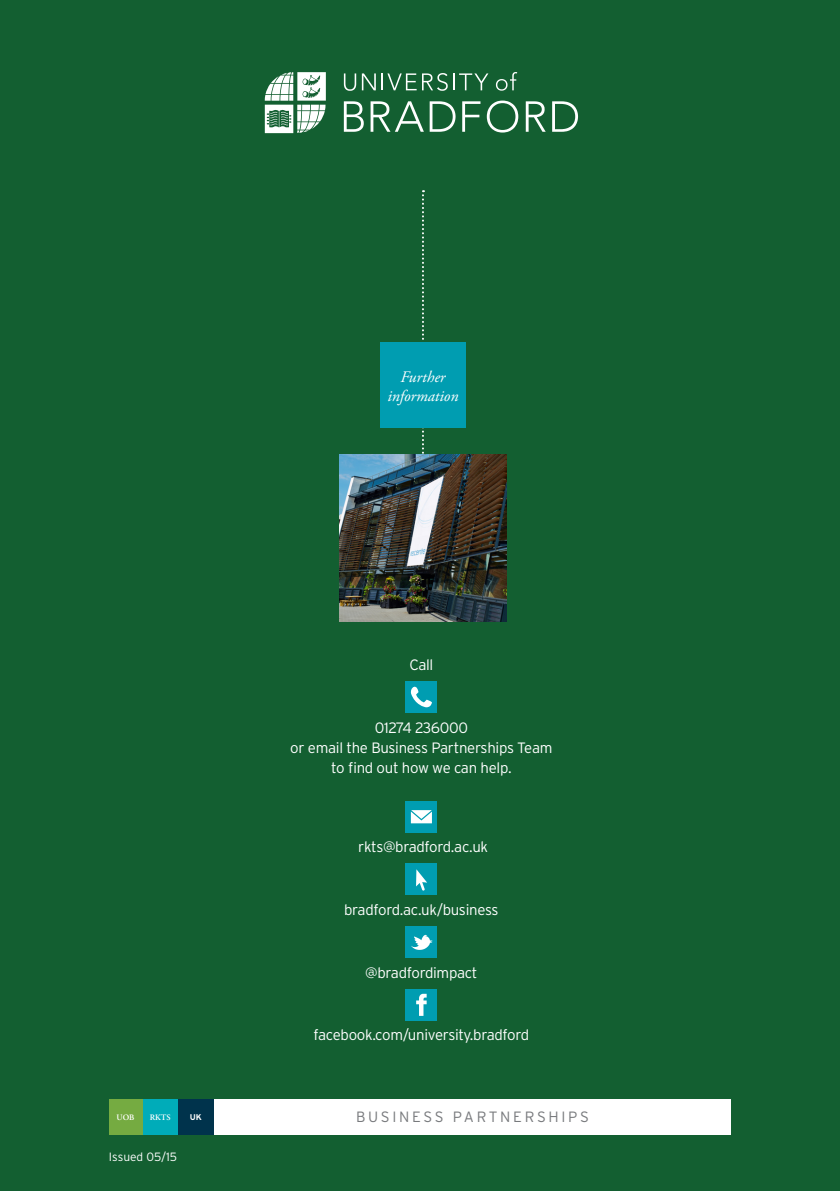
<style>
.page{position:relative;width:840px;height:1191px;background:#fff}
.page>*{position:absolute;margin:0;border:0;box-sizing:border-box;transform-origin:0 0}
.t1{font:italic 16px/19.2px "Adobe Garamond Pro";color:#fff;text-align:center}
.t2{font:300 15px/20px "Interstate";letter-spacing:-.02em;color:#fff;text-align:center}
.t3{font:300 15px "Interstate";letter-spacing:.18em;color:#787a7d}
.t4{font:300 12px "Interstate";color:#fff}
.t5{font:600 8.2px "Adobe Garamond Pro";color:#fff}
.t6{font:700 8.2px "Interstate";color:#fff}
</style>
<div class="page">
<div style="left:0;top:0;width:839px;height:1191px;background:#135f31"></div>
<svg style="left:264px;top:72px;width:61px;height:61px"></svg>
<svg style="left:344px;top:73px;width:31px;height:18px"></svg>
<svg style="left:381px;top:73px;width:35px;height:17px"></svg>
<svg style="left:422px;top:73px;width:25px;height:18px"></svg>
<svg style="left:453px;top:73px;width:35px;height:17px"></svg>
<svg style="left:495px;top:72px;width:22px;height:19px"></svg>
<svg style="left:343px;top:101px;width:20px;height:31px"></svg>
<svg style="left:370px;top:101px;width:53px;height:31px"></svg>
<svg style="left:429px;top:101px;width:26px;height:31px"></svg>
<svg style="left:462px;top:101px;width:18px;height:31px"></svg>
<svg style="left:486px;top:101px;width:32px;height:32px"></svg>
<svg style="left:525px;top:101px;width:20px;height:31px"></svg>
<svg style="left:552px;top:101px;width:25px;height:31px"></svg>
<div style="left:405px;top:681px;width:32px;height:31px;background:#009db1"></div>
<svg style="left:410px;top:686px;width:21px;height:21px"></svg>
<div style="left:405px;top:801px;width:32px;height:31px;background:#009db1"></div>
<svg style="left:410px;top:810px;width:21px;height:13px"></svg>
<div style="left:405px;top:864px;width:32px;height:31px;background:#009db1"></div>
<svg style="left:416px;top:869px;width:11px;height:21px"></svg>
<div style="left:405px;top:926px;width:32px;height:31px;background:#009db1"></div>
<svg style="left:411px;top:934px;width:21px;height:16px"></svg>
<div style="left:405px;top:989px;width:32px;height:31px;background:#009db1"></div>
<svg style="left:416px;top:993px;width:10px;height:23px"></svg>
<div style="left:213px;top:1099px;width:518px;height:35px;background:#fff"></div>
<div style="left:142px;top:1099px;width:36px;height:35px;background:#00acb9"></div>
<div style="left:178px;top:1099px;width:35px;height:35px;background:#00334c"></div>
<div style="left:109px;top:1099px;width:33px;height:35px;background:#75ab41"></div>
<svg style="left:422px;top:190px;width:2px;height:265px"></svg>
<img style="left:339px;top:455px;width:167px;height:166px">
<div style="left:380px;top:342px;width:85px;height:86px;background:#009db1"></div>
<p class="t1" style="left:387px;top:367px;width:72px">Further information</p>
<p class="t2" style="left:409px;top:654px;width:25px">Call</p>
<p class="t2" style="left:290px;top:717px;width:263px">01274 236000<br>or email the Business Partnerships Team to find out how we can help.</p>
<p class="t2" style="left:358px;top:837px;width:131px">rkts@bradford.ac.uk</p>
<p class="t2" style="left:344px;top:899px;width:156px">bradford.ac.uk/business</p>
<p class="t2" style="left:365px;top:962px;width:114px">@bradfordimpact</p>
<p class="t2" style="left:313px;top:1025px;width:217px">facebook.com/university.bradford</p>
<p class="t5" style="left:116px;top:1112px;width:19px">UOB</p>
<p class="t5" style="left:150px;top:1112px;width:22px">rkts</p>
<p class="t6" style="left:190px;top:1112px;width:13px">UK</p>
<p class="t3" style="left:356px;top:1107px;width:234px">BUSINESS PARTNERSHIPS</p>
<p class="t4" style="left:109px;top:1149px;width:70px">Issued 05/15</p>
</div>
